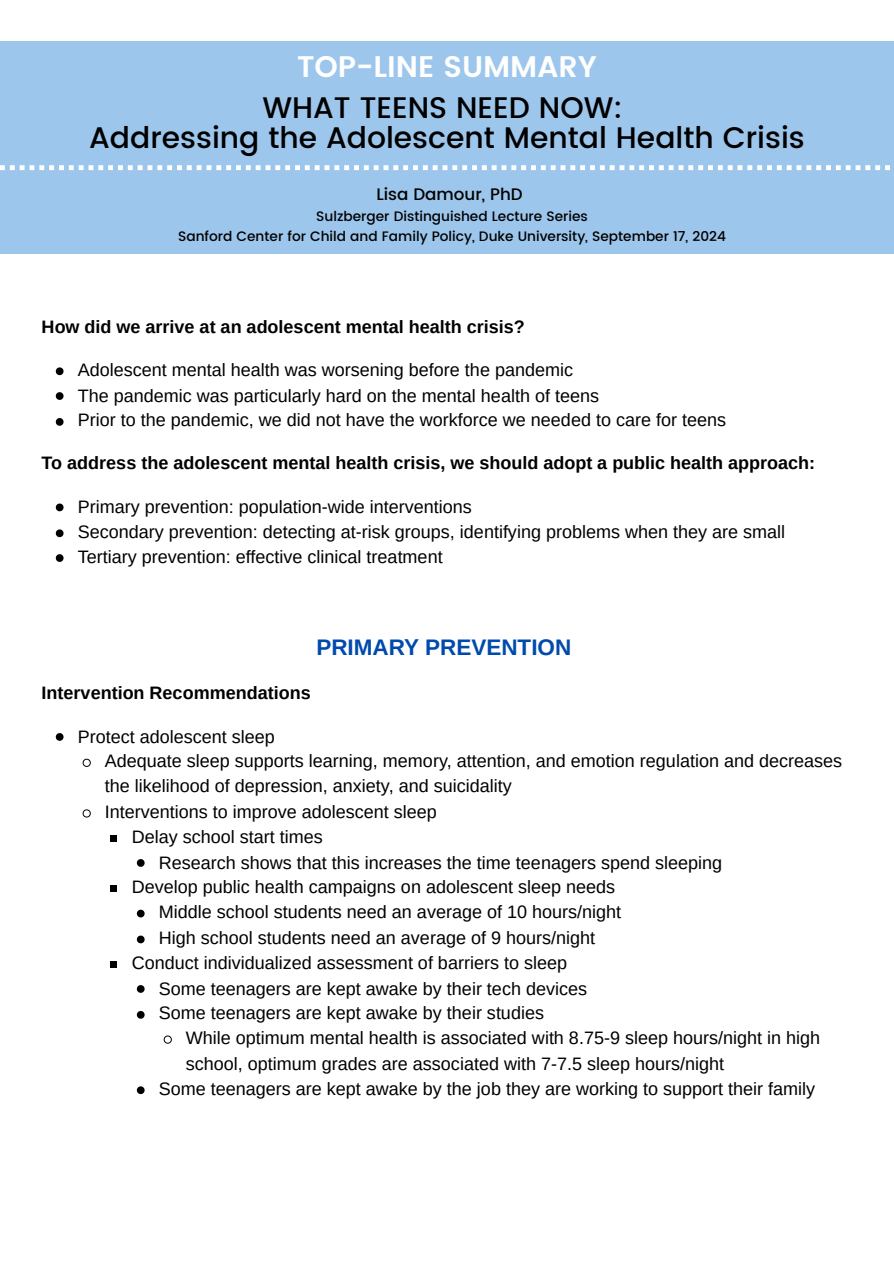
<style>
.page{position:relative;width:894px;height:1263px;background:#fff}
.page>*{position:absolute;margin:0;border:0;box-sizing:border-box;transform-origin:0 0}
.t1{font:500 29.7px "Poppins";color:#000}
.t2{font:600 29.7px "Poppins";color:#fff}
.t3{font:700 22.5px "Arimo";color:#004aad}
.t4{font:18px/24.8px "Arimo";color:#000}
.t5{font:700 18px "Arimo";color:#000}
.t6{font:500 16.65px "Poppins";color:#000}
.t7{font:500 13.65px "Poppins";color:#000}
</style>
<div class="page">
<div style="left:0;top:42px;width:893px;height:212px;background:#9dc6ec"></div>
<svg style="left:0;top:165px;width:889px;height:5px"></svg>
<svg style="left:56px;top:367px;width:7px;height:8px"></svg>
<svg style="left:56px;top:392px;width:7px;height:8px"></svg>
<svg style="left:56px;top:418px;width:7px;height:8px"></svg>
<svg style="left:56px;top:504px;width:7px;height:7px"></svg>
<svg style="left:56px;top:529px;width:7px;height:8px"></svg>
<svg style="left:56px;top:554px;width:7px;height:8px"></svg>
<svg style="left:56px;top:733px;width:7px;height:8px"></svg>
<svg style="left:82px;top:758px;width:9px;height:9px"></svg>
<svg style="left:82px;top:809px;width:9px;height:9px"></svg>
<div style="left:110px;top:835px;width:7px;height:6px;background:#000"></div>
<svg style="left:137px;top:859px;width:7px;height:8px"></svg>
<div style="left:110px;top:886px;width:7px;height:6px;background:#000"></div>
<svg style="left:137px;top:910px;width:7px;height:7px"></svg>
<svg style="left:137px;top:936px;width:7px;height:7px"></svg>
<div style="left:110px;top:961px;width:7px;height:6px;background:#000"></div>
<svg style="left:137px;top:985px;width:7px;height:8px"></svg>
<svg style="left:137px;top:1011px;width:7px;height:8px"></svg>
<svg style="left:163px;top:1035px;width:9px;height:9px"></svg>
<svg style="left:137px;top:1086px;width:7px;height:8px"></svg>
<p class="t2" style="left:297px;top:50px;width:301px">TOP-LINE SUMMARY</p>
<p class="t1" style="left:262px;top:91px;width:361px">WHAT TEENS NEED NOW:</p>
<p class="t1" style="left:89px;top:120px;width:716px">Addressing the Adolescent Mental Health Crisis</p>
<p class="t6" style="left:376px;top:184px;width:148px">Lisa Damour, PhD</p>
<p class="t7" style="left:316px;top:208px;width:273px">Sulzberger Distinguished Lecture Series</p>
<p class="t7" style="left:178px;top:228px;width:549px">Sanford Center for Child and Family Policy, Duke University, September 17, 2024</p>
<h2 class="t5" style="left:42px;top:317px;width:484px">How did we arrive at an adolescent mental health crisis?</h2>
<p class="t4" style="left:78px;top:357px;width:496px">Adolescent mental health was worsening before the pandemic</p>
<p class="t4" style="left:78px;top:383px;width:522px">The pandemic was particularly hard on the mental health of teens</p>
<p class="t4" style="left:78px;top:408px;width:649px">Prior to the pandemic, we did not have the workforce we needed to care for teens</p>
<h2 class="t5" style="left:42px;top:453px;width:774px">To address the adolescent mental health crisis, we should adopt a public health approach:</h2>
<p class="t4" style="left:78px;top:494px;width:395px">Primary prevention: population-wide interventions</p>
<p class="t4" style="left:78px;top:519px;width:708px">Secondary prevention: detecting at-risk groups, identifying problems when they are small</p>
<p class="t4" style="left:78px;top:544px;width:366px">Tertiary prevention: effective clinical treatment</p>
<h1 class="t3" style="left:316px;top:634px;width:256px">PRIMARY PREVENTION</h1>
<h2 class="t5" style="left:42px;top:682px;width:270px">Intervention Recommendations</h2>
<p class="t4" style="left:78px;top:724px;width:198px">Protect adolescent sleep</p>
<p class="t4" style="left:105px;top:749px;width:738px">Adequate sleep supports learning, memory, attention, and emotion regulation and decreases the likelihood of depression, anxiety, and suicidality</p>
<p class="t4" style="left:105px;top:799px;width:333px">Interventions to improve adolescent sleep</p>
<p class="t4" style="left:132px;top:824px;width:192px">Delay school start times</p>
<p class="t4" style="left:159px;top:850px;width:564px">Research shows that this increases the time teenagers spend sleeping</p>
<p class="t4" style="left:132px;top:875px;width:485px">Develop public health campaigns on adolescent sleep needs</p>
<p class="t4" style="left:159px;top:899px;width:464px">Middle school students need an average of 10 hours/night</p>
<p class="t4" style="left:159px;top:925px;width:438px">High school students need an average of 9 hours/night</p>
<p class="t4" style="left:132px;top:950px;width:436px">Conduct individualized assessment of barriers to sleep</p>
<p class="t4" style="left:159px;top:976px;width:429px">Some teenagers are kept awake by their tech devices</p>
<p class="t4" style="left:159px;top:1001px;width:386px">Some teenagers are kept awake by their studies</p>
<p class="t4" style="left:186px;top:1025px;width:635px;line-height:25.8px">While optimum mental health is associated with 8.75-9 sleep hours/night in high school, optimum grades are associated with 7-7.5 sleep hours/night</p>
<p class="t4" style="left:159px;top:1076px;width:657px">Some teenagers are kept awake by the job they are working to support their family</p>
</div>
